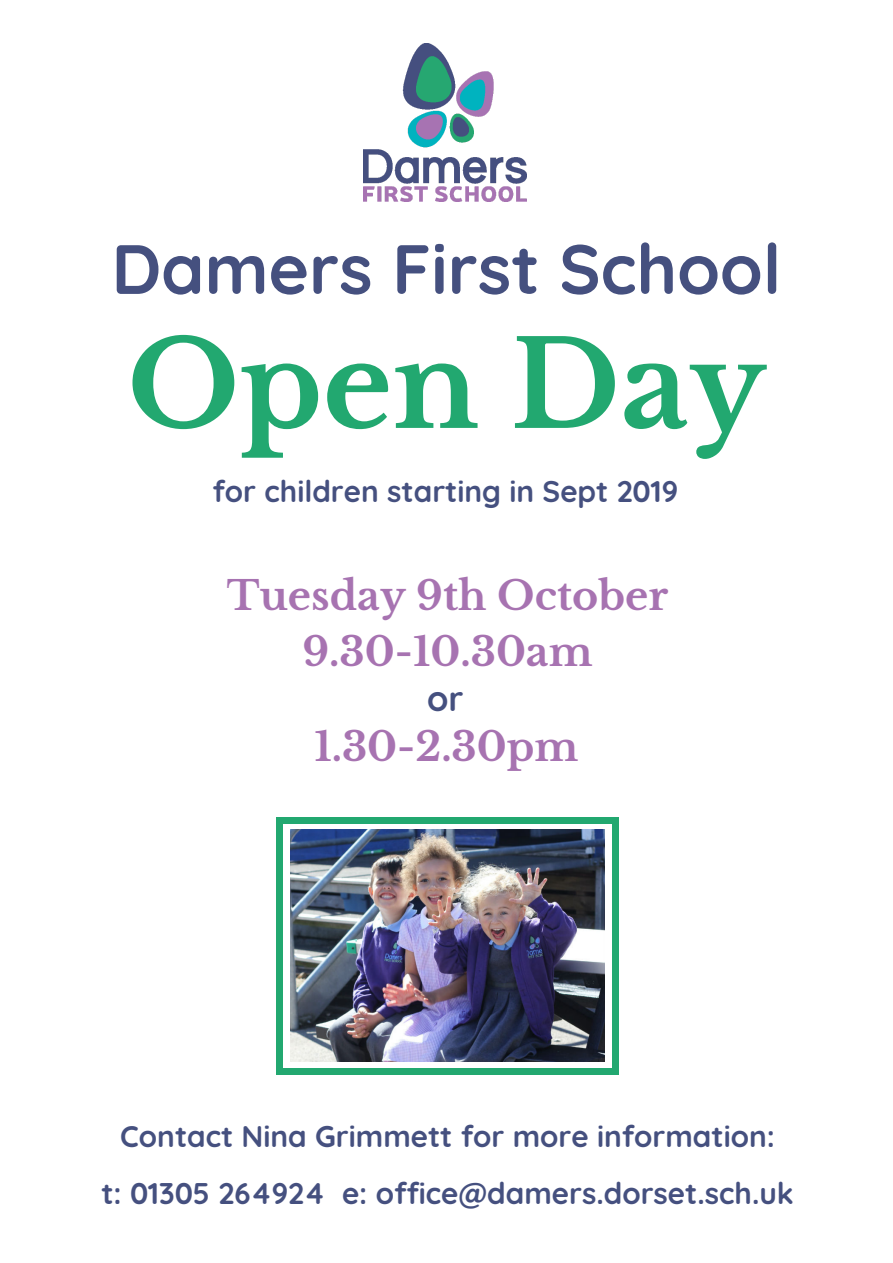
<style>
.page{position:relative;width:893px;height:1263px;background:#fff}
.page>*{position:absolute;margin:0;border:0;box-sizing:border-box;transform-origin:0 0}
.t1{font:700 119.25px "Libre Baskerville";color:#22a870}
.t2{font:700 69.6px "Quicksand";color:#45507f}
.t3{font:700 39.75px/55.2px "Libre Baskerville";color:#a773b1;text-align:center}
.t4{font:700 34.8px "Quicksand";color:#45507f}
.t5{font:700 29.85px/56.2px "Quicksand";color:#45507f;text-align:center}
</style>
<div class="page">
<img style="left:364px;top:44px;width:163px;height:158px">
<img style="left:290px;top:830px;width:315px;height:232px">
<div style="left:612px;top:1068px;width:7px;height:7px;background:#22a870"></div>
<div style="left:276px;top:823px;width:7px;height:245px;background:#22a870"></div>
<div style="left:276px;top:1068px;width:7px;height:7px;background:#22a870"></div>
<div style="left:612px;top:823px;width:7px;height:245px;background:#22a870"></div>
<div style="left:283px;top:1068px;width:329px;height:7px;background:#22a870"></div>
<div style="left:612px;top:817px;width:7px;height:7px;background:#22a870"></div>
<div style="left:276px;top:817px;width:7px;height:7px;background:#22a870"></div>
<div style="left:283px;top:817px;width:329px;height:7px;background:#22a870"></div>
<h2 class="t2" style="left:112px;top:224px;width:671px">Damers First School</h2>
<h1 class="t1" style="left:127px;top:312px;width:640px">Open Day</h1>
<p class="t5" style="left:213px;top:463px;width:467px">for children starting in Sept 2019</p>
<h3 class="t3" style="left:227px;top:569px;width:443px">Tuesday 9th October<br>9.30-10.30am</h3>
<p class="t4" style="left:427px;top:676px;width:38px">or</p>
<h3 class="t3" style="left:314px;top:720px;width:266px">1.30-2.30pm</h3>
<p class="t5" style="left:101px;top:1108px;width:694px">Contact Nina Grimmett for more information:<br>t: 01305 264924 e: office@damers.dorset.sch.uk</p>
</div>
